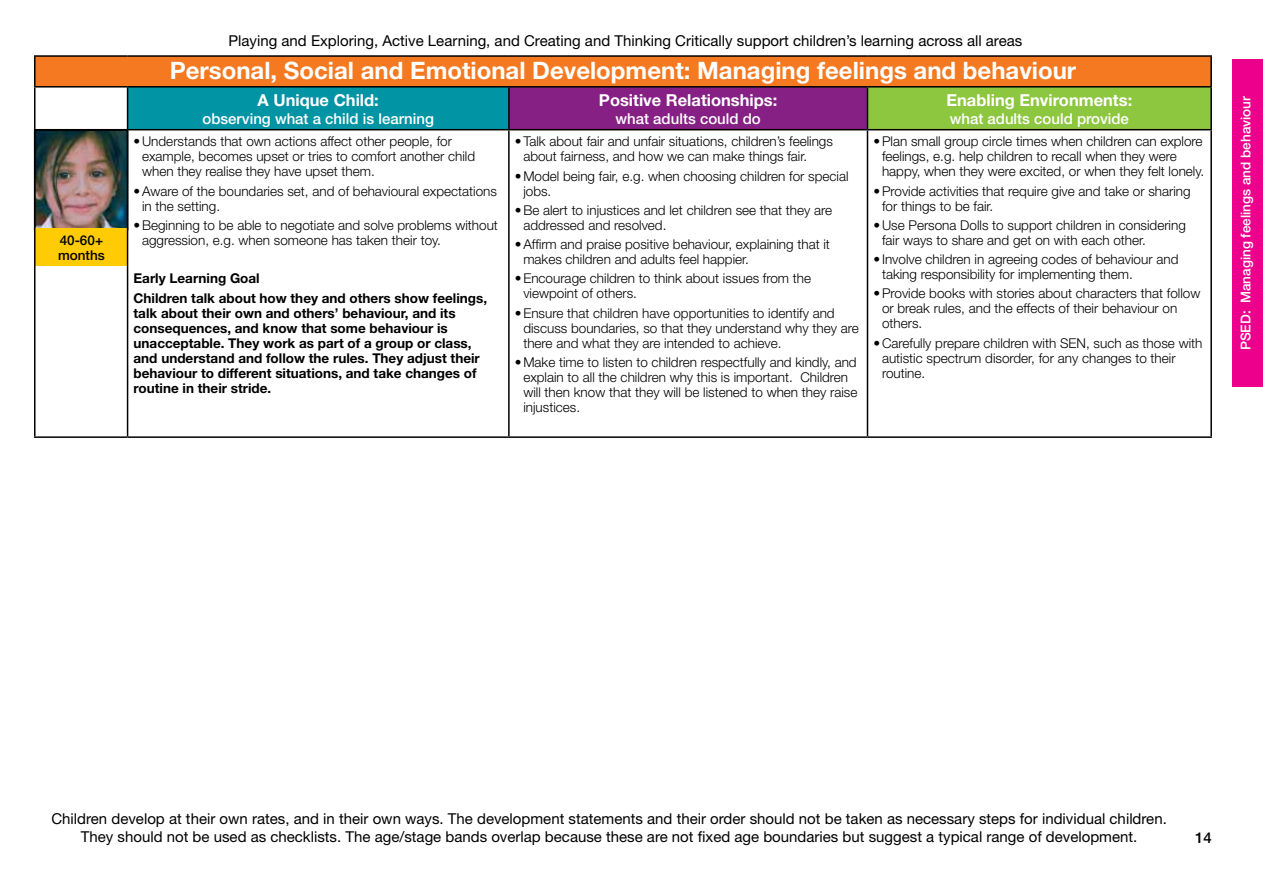
<style>
.page{position:relative;width:1263px;height:893px;background:#fff}
.page>*{position:absolute;margin:0;border:0;box-sizing:border-box;transform-origin:0 0}
.t1{font:700 24px "Helvetica Neue";color:#fff}
.t2{font:700 16.5px "Helvetica Neue";color:#fff}
.t3{font:15px/18px "Helvetica Neue";color:#000;text-align:center}
.t4{font:500 15px "Helvetica Neue";color:#fff}
.t5{font:500 15px "Helvetica Neue";color:#000}
.t6{font:300 13.5px/15px "Helvetica Neue";color:#000}
.t7{font:700 13.5px/15px "Helvetica Neue";color:#000}
.t8{font:500 13.5px "Helvetica Neue";color:#fff}
.t9{font:500 13.5px/15px "Helvetica Neue";color:#000}
</style>
<div class="page">
<div style="left:1232px;top:60px;width:31px;height:327px;background:#ec008c"></div>
<img style="left:37px;top:132px;width:88px;height:96px">
<div style="left:34px;top:129px;width:94px;height:102px;border:2px solid #000"></div>
<div style="left:35px;top:228px;width:93px;height:38px;background:#ffcb05"></div>
<div style="left:35px;top:56px;width:1176px;height:31px;background:#f47920"></div>
<div style="left:128px;top:87px;width:381px;height:43px;background:#0094a4"></div>
<div style="left:509px;top:87px;width:358px;height:43px;background:#862084"></div>
<div style="left:867px;top:87px;width:344px;height:43px;background:#8dc63f"></div>
<hr style="left:34px;top:55px;width:94px;height:2px;background:#000">
<hr style="left:34px;top:57px;width:2px;height:29px;background:#000">
<hr style="left:128px;top:55px;width:381px;height:2px;background:#000">
<hr style="left:509px;top:55px;width:358px;height:2px;background:#000">
<hr style="left:867px;top:55px;width:345px;height:2px;background:#000">
<hr style="left:1210px;top:57px;width:2px;height:29px;background:#000">
<hr style="left:34px;top:86px;width:94px;height:2px;background:#000">
<hr style="left:34px;top:88px;width:2px;height:41px;background:#000">
<hr style="left:128px;top:86px;width:381px;height:2px;background:#000">
<hr style="left:127px;top:88px;width:1px;height:41px;background:#000">
<hr style="left:509px;top:86px;width:358px;height:2px;background:#000">
<hr style="left:508px;top:88px;width:2px;height:41px;background:#000">
<hr style="left:867px;top:86px;width:345px;height:2px;background:#000">
<hr style="left:867px;top:88px;width:1px;height:41px;background:#000">
<hr style="left:1210px;top:88px;width:2px;height:41px;background:#000">
<hr style="left:34px;top:129px;width:94px;height:1px;background:#000">
<hr style="left:34px;top:130px;width:2px;height:306px;background:#000">
<hr style="left:128px;top:129px;width:381px;height:1px;background:#000">
<hr style="left:127px;top:130px;width:1px;height:306px;background:#000">
<hr style="left:509px;top:129px;width:358px;height:1px;background:#000">
<hr style="left:508px;top:130px;width:2px;height:306px;background:#000">
<hr style="left:867px;top:129px;width:345px;height:1px;background:#000">
<hr style="left:867px;top:130px;width:1px;height:306px;background:#000">
<hr style="left:1210px;top:130px;width:2px;height:306px;background:#000">
<hr style="left:34px;top:436px;width:94px;height:2px;background:#000">
<hr style="left:128px;top:436px;width:381px;height:2px;background:#000">
<hr style="left:509px;top:436px;width:358px;height:2px;background:#000">
<hr style="left:867px;top:436px;width:345px;height:2px;background:#000">
<p class="t9" style="left:58px;top:232px;width:48px">40-60+ months</p>
<p class="t3" style="left:228px;top:31px;width:795px">Playing and Exploring, Active Learning, and Creating and Thinking Critically support children’s learning across all areas</p>
<h1 class="t1" style="left:170px;top:56px;width:908px">Personal, Social and Emotional Development: Managing feelings and behaviour</h1>
<p class="t2" style="left:258px;top:90px;width:123px">A Unique Child:</p>
<p class="t4" style="left:202px;top:109px;width:233px">observing what a child is learning</p>
<p class="t2" style="left:599px;top:90px;width:180px">Positive Relationships:</p>
<p class="t4" style="left:615px;top:109px;width:147px">what adults could do</p>
<p class="t2" style="left:946px;top:90px;width:187px">Enabling Environments:</p>
<p class="t4" style="left:950px;top:109px;width:181px">what adults could provide</p>
<p class="t6" style="left:142px;top:134px;width:335px;text-indent:-9px">•Understands that own actions affect other people, for example, becomes upset or tries to comfort another child when they realise they have upset them.</p>
<p class="t6" style="left:142px;top:183px;width:356px;text-indent:-9px">•Aware of the boundaries set, and of behavioural expectations in the setting.</p>
<p class="t6" style="left:142px;top:217px;width:357px;text-indent:-9px">•Beginning to be able to negotiate and solve problems without aggression, e.g. when someone has taken their toy.</p>
<p class="t7" style="left:134px;top:269px;width:355px;line-height:19.2px">Early Learning Goal<br>Children talk about how they and others show feelings,</p>
<p class="t7" style="left:134px;top:305px;width:348px">talk about their own and others’ behaviour, and its consequences, and know that some behaviour is unacceptable. They work as part of a group or class, and understand and follow the rules. They adjust their behaviour to different situations, and take changes of routine in their stride.</p>
<p class="t6" style="left:523px;top:134px;width:311px;text-indent:-9px">•Talk about fair and unfair situations, children’s feelings about fairness, and how we can make things fair.</p>
<p class="t6" style="left:523px;top:168px;width:327px;text-indent:-9px">•Model being fair, e.g. when choosing children for special jobs.</p>
<p class="t6" style="left:523px;top:202px;width:310px;text-indent:-9px">•Be alert to injustices and let children see that they are addressed and resolved.</p>
<p class="t6" style="left:523px;top:236px;width:308px;text-indent:-9px">•Affirm and praise positive behaviour, explaining that it makes children and adults feel happier.</p>
<p class="t6" style="left:523px;top:271px;width:289px;text-indent:-9px">•Encourage children to think about issues from the viewpoint of others.</p>
<p class="t6" style="left:523px;top:305px;width:337px;text-indent:-9px">•Ensure that children have opportunities to identify and discuss boundaries, so that they understand why they are there and what they are intended to achieve.</p>
<p class="t6" style="left:523px;top:354px;width:336px;text-indent:-9px">•Make time to listen to children respectfully and kindly, and explain to all the children why this is important. Children will then know that they will be listened to when they raise injustices.</p>
<p class="t6" style="left:882px;top:134px;width:324px;text-indent:-9px">•Plan small group circle times when children can explore feelings, e.g. help children to recall when they were happy, when they were excited, or when they felt lonely.</p>
<p class="t6" style="left:882px;top:183px;width:310px;text-indent:-9px">•Provide activities that require give and take or sharing for things to be fair.</p>
<p class="t6" style="left:882px;top:217px;width:305px;text-indent:-9px">•Use Persona Dolls to support children in considering fair ways to share and get on with each other.</p>
<p class="t6" style="left:882px;top:251px;width:298px;text-indent:-9px">• Involve children in agreeing codes of behaviour and taking responsibility for implementing them.</p>
<p class="t6" style="left:882px;top:286px;width:320px;text-indent:-9px">•Provide books with stories about characters that follow or break rules, and the effects of their behaviour on others.</p>
<p class="t6" style="left:882px;top:335px;width:322px;text-indent:-9px">•Carefully prepare children with SEN, such as those with autistic spectrum disorder, for any changes to their routine.</p>
<p class="t8" style="left:1237px;top:350px;width:256px;rotate:-90deg">PSED: Managing feelings and behaviour</p>
<p class="t3" style="left:51px;top:809px;width:1117px">Children develop at their own rates, and in their own ways. The development statements and their order should not be taken as necessary steps for individual children.<br>They should not be used as checklists. The age/stage bands overlap because these are not fixed age boundaries but suggest a typical range of development.</p>
<p class="t5" style="left:1195px;top:828px;width:18px">14</p>
</div>
